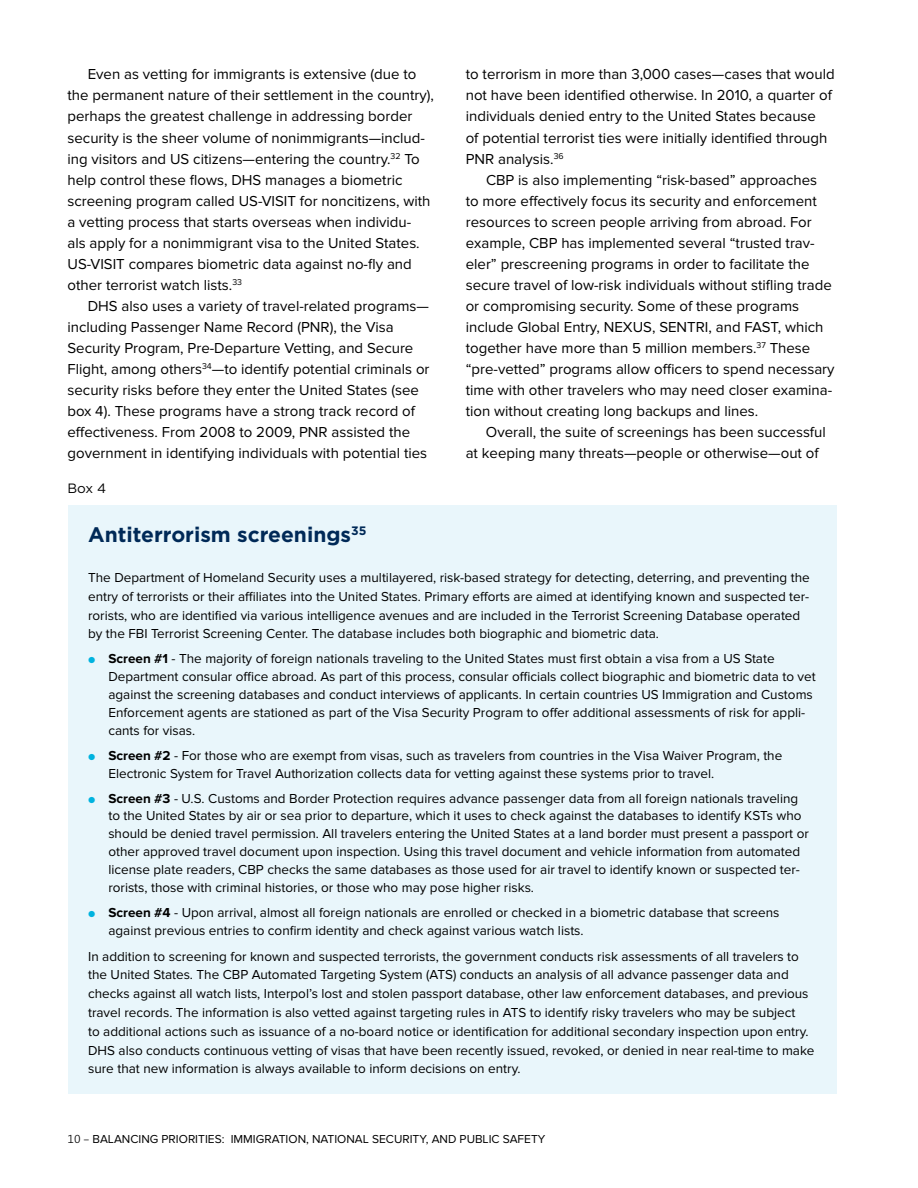
<style>
.page{position:relative;width:918px;height:1188px;background:#fff}
.page>*{position:absolute;margin:0;border:0;box-sizing:border-box;transform-origin:0 0}
.t1{font:700 21px "Gotham";color:#002957}
.t2{font:15px/21px "Proxima Nova";color:#000}
.t3{font:13.5px/18px "Proxima Nova";color:#000}
.t4{font:13.5px "Gotham";color:#000}
.t5{font:12px "Proxima Nova";color:#000}
.s1{font-size:10.5px;color:#00b3df}
.s2{font-weight:700}
.s3{font-family:"The Sans Light Expert"}
</style>
<div class="page">
<div style="left:68px;top:505px;width:769px;height:589px;background:#e9f6fb"></div>
<p class="t2" style="left:68px;top:64px;width:368px;text-indent:20px">Even as vetting for immigrants is extensive (due to the permanent nature of their settlement in the country), perhaps the greatest challenge in addressing border security is the sheer volume of nonimmigrants—includ&shy;ing visitors and US citizens—entering the country.<sup>32</sup> To help control these flows, DHS manages a biometric screening program called US-VISIT for noncitizens, with a vetting process that starts overseas when individu-<br>als apply for a nonimmigrant visa to the United States.<br>US-VISIT compares biometric data against no-fly and other terrorist watch lists.<sup>33</sup></p>
<p class="t2" style="left:67px;top:296px;width:364px;text-indent:20px">DHS also uses a variety of travel-related programs— including Passenger Name Record (PNR), the Visa Security Program, Pre-Departure Vetting, and Secure Flight, among others<sup>34</sup>—to identify potential criminals or security risks before they enter the United States (see box 4). These programs have a strong track record of effectiveness. From 2008 to 2009, PNR assisted the government in identifying individuals with potential ties</p>
<p class="t4" style="left:67px;top:479px;width:40px">Box 4</p>
<p class="t2" style="left:466px;top:64px;width:370px">to terrorism in more than 3,000 cases—cases that would not have been identified otherwise. In 2010, a quarter of individuals denied entry to the United States because<br>of potential terrorist ties were initially identified through PNR analysis.<sup>36</sup></p>
<p class="t2" style="left:466px;top:169px;width:370px;text-indent:20px">CBP is also implementing “risk-based” approaches<br>to more effectively focus its security and enforcement resources to screen people arriving from abroad. For example, CBP has implemented several “trusted trav&shy;eler” prescreening programs in order to facilitate the secure travel of low-risk individuals without stifling trade or compromising security. Some of these programs include Global Entry, NEXUS, SENTRI, and FAST, which together have more than 5 million members.<sup>37</sup> These “pre-vetted” programs allow officers to spend necessary time with other travelers who may need closer examina&shy;tion without creating long backups and lines.</p>
<p class="t2" style="left:466px;top:422px;width:362px;text-indent:20px">Overall, the suite of screenings has been successful at keeping many threats—people or otherwise—out of</p>
<h1 class="t1" style="left:88px;top:520px;width:280px">Antiterrorism screenings<sup>35</sup></h1>
<p class="t3" style="left:88px;top:568px;width:723px;line-height:18.8px">The Department of Homeland Security uses a multilayered, risk-based strategy for detecting, deterring, and preventing the entry of terrorists or their affiliates into the United States. Primary efforts are aimed at identifying known and suspected ter&shy;rorists, who are identified via various intelligence avenues and are included in the Terrorist Screening Database operated by the FBI Terrorist Screening Center. The database includes both biographic and biometric data.</p>
<p class="t3" style="left:108px;top:650px;width:709px;text-indent:-20px"><span class="s1">●</span> <span class="s2">Screen #1</span> - The majority of foreign nationals traveling to the United States must first obtain a visa from a US State Department consular office abroad. As part of this process, consular officials collect biographic and biometric data to vet against the screening databases and conduct interviews of applicants. In certain countries US Immigration and Customs Enforcement agents are stationed as part of the Visa Security Program to offer additional assessments of risk for appli&shy;cants for visas.</p>
<p class="t3" style="left:108px;top:746px;width:675px;text-indent:-20px"><span class="s1">●</span> <span class="s2">Screen #2</span> - For those who are exempt from visas, such as travelers from countries in the Visa Waiver Program, the<br>Electronic System for Travel Authorization collects data for vetting against these systems prior to travel.</p>
<p class="t3" style="left:108px;top:789px;width:702px;text-indent:-20px"><span class="s1">●</span> <span class="s2">Screen #3</span> - U.S. Customs and Border Protection requires advance passenger data from all foreign nationals traveling to the United States by air or sea prior to departure, which it uses to check against the databases to identify KSTs who should be denied travel permission. All travelers entering the United States at a land border must present a passport or other approved travel document upon inspection. Using this travel document and vehicle information from automated license plate readers, CBP checks the same databases as those used for air travel to identify known or suspected ter&shy;rorists, those with criminal histories, or those who may pose higher risks.</p>
<p class="t3" style="left:108px;top:904px;width:673px;text-indent:-20px"><span class="s1">●</span> <span class="s2">Screen #4</span> - Upon arrival, almost all foreign nationals are enrolled or checked in a biometric database that screens against previous entries to confirm identity and check against various watch lists.</p>
<p class="t3" style="left:88px;top:947px;width:728px;line-height:18.8px">In addition to screening for known and suspected terrorists, the government conducts risk assessments of all travelers to the United States. The CBP Automated Targeting System (ATS) conducts an analysis of all advance passenger data and checks against all watch lists, Interpol’s lost and stolen passport database, other law enforcement databases, and previous travel records. The information is also vetted against targeting rules in ATS to identify risky travelers who may be subject<br>to additional actions such as issuance of a no-board notice or identification for additional secondary inspection upon entry.<br>DHS also conducts continuous vetting of visas that have been recently issued, revoked, or denied in near real-time to make sure that new information is always available to inform decisions on entry.</p>
<p class="t5" style="left:68px;top:1133px;width:479px"><span class="s3">10 -</span> BALANCING PRIORITIES: IMMIGRATION, NATIONAL SECURITY, AND PUBLIC SAFETY</p>
</div>
